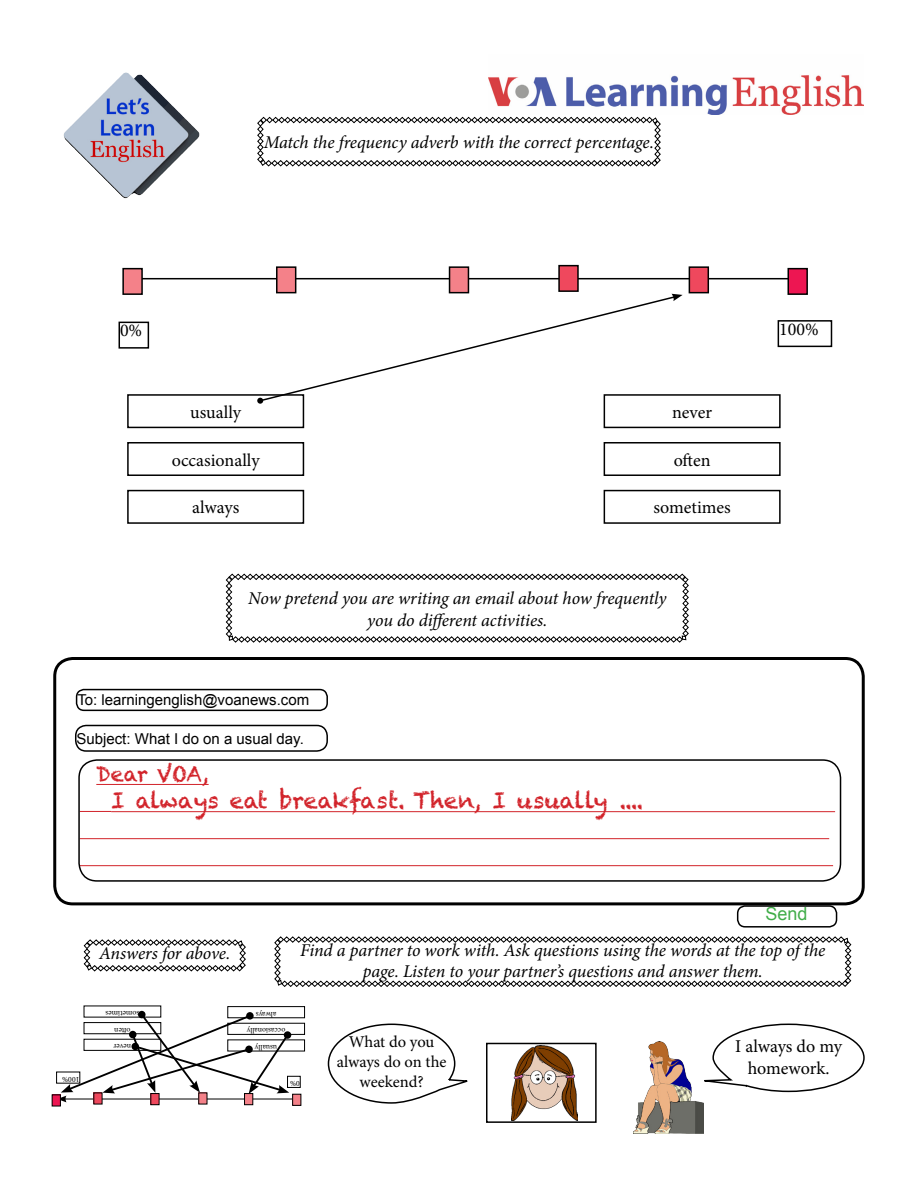
<style>
.page{position:relative;width:918px;height:1188px;background:#fff}
.page>*{position:absolute;margin:0;border:0;box-sizing:border-box;transform-origin:0 0}
.t1{font:22.5px "Chalkduster";color:#d2232a}
.t2{font:21px "Chalkduster";letter-spacing:-.025em;color:#d2232a}
.t3{font:italic 18px/21.6px "Minion Pro";letter-spacing:-.01em;color:#000;text-align:center}
.t4{font:18px/21.6px "Minion Pro";color:#000;text-align:center}
.t5{font:18px "Arial";color:#41ad49}
.t6{font:16.5px/19.8px "Minion Pro";letter-spacing:-.005em;color:#000;text-align:center}
.t7{font:15px "Arial";color:#000}
.t8{font:7.8px/16.6px "Minion Pro";color:#000;text-align:center}
</style>
<div class="page">
<img style="left:63px;top:72px;width:137px;height:127px">
<img style="left:489px;top:75px;width:375px;height:39px">
<svg style="left:257px;top:117px;width:404px;height:50px"></svg>
<svg style="left:226px;top:573px;width:463px;height:70px"></svg>
<div style="left:53px;top:657px;width:812px;height:248px;border:3px solid #000;border-radius:18px"></div>
<div style="left:76px;top:689px;width:252px;height:22px;border:2px solid #000;border-radius:8px"></div>
<div style="left:737px;top:905px;width:100px;height:23px;border:2px solid #000;border-radius:8px"></div>
<svg style="left:84px;top:939px;width:162px;height:33px"></svg>
<img style="left:633px;top:1042px;width:70px;height:92px">
<svg style="left:274px;top:936px;width:577px;height:51px"></svg>
<svg style="left:327px;top:1023px;width:141px;height:81px"></svg>
<svg style="left:685px;top:1023px;width:180px;height:70px"></svg>
<hr style="left:133px;top:278px;width:660px;height:1px;background:#000">
<div style="left:788px;top:269px;width:19px;height:25px;background:#ed1652"></div>
<div style="left:788px;top:268px;width:20px;height:27px;border:2px solid #000"></div>
<div style="left:559px;top:266px;width:19px;height:25px;background:#ef485d"></div>
<div style="left:558px;top:265px;width:21px;height:27px;border:2px solid #000"></div>
<div style="left:123px;top:269px;width:19px;height:25px;background:#f48189"></div>
<div style="left:122px;top:268px;width:21px;height:27px;border:2px solid #000"></div>
<div style="left:778px;top:320px;width:54px;height:27px;border:2px solid #000"></div>
<div style="left:119px;top:322px;width:30px;height:27px;border:2px solid #000"></div>
<div style="left:450px;top:267px;width:18px;height:26px;background:#f48189"></div>
<div style="left:449px;top:266px;width:20px;height:27px;border:2px solid #000"></div>
<div style="left:689px;top:267px;width:19px;height:26px;background:#ef485d"></div>
<div style="left:689px;top:266px;width:20px;height:27px;border:2px solid #000"></div>
<div style="left:277px;top:267px;width:19px;height:26px;background:#f48189"></div>
<div style="left:276px;top:266px;width:20px;height:27px;border:2px solid #000"></div>
<div style="left:127px;top:394px;width:177px;height:34px;border:2px solid #000"></div>
<div style="left:127px;top:490px;width:177px;height:34px;border:2px solid #000"></div>
<div style="left:127px;top:442px;width:177px;height:34px;border:2px solid #000"></div>
<div style="left:604px;top:394px;width:177px;height:34px;border:2px solid #000"></div>
<div style="left:604px;top:442px;width:177px;height:34px;border:2px solid #000"></div>
<div style="left:604px;top:490px;width:177px;height:34px;border:2px solid #000"></div>
<div style="left:227px;top:1040px;width:78px;height:11px;border:1px solid #000"></div>
<div style="left:227px;top:1006px;width:78px;height:12px;border:1px solid #000"></div>
<div style="left:227px;top:1023px;width:78px;height:12px;border:1px solid #000"></div>
<div style="left:52px;top:1095px;width:8px;height:11px;background:#ed1652"></div>
<div style="left:151px;top:1094px;width:8px;height:11px;background:#ef485d"></div>
<div style="left:150px;top:1093px;width:9px;height:12px;border:1px solid #000"></div>
<div style="left:293px;top:1094px;width:8px;height:11px;background:#f48189"></div>
<div style="left:292px;top:1094px;width:9px;height:12px;border:1px solid #000"></div>
<div style="left:56px;top:1072px;width:24px;height:11px;border:1px solid #000"></div>
<div style="left:287px;top:1076px;width:14px;height:12px;border:1px solid #000"></div>
<div style="left:198px;top:1093px;width:9px;height:11px;border:1px solid #000"></div>
<div style="left:245px;top:1094px;width:8px;height:11px;background:#f48189"></div>
<div style="left:244px;top:1093px;width:9px;height:12px;border:1px solid #000"></div>
<svg style="left:57px;top:1012px;width:240px;height:90px"></svg>
<div style="left:75px;top:725px;width:253px;height:27px;border:2px solid #000;border-radius:10px"></div>
<hr style="left:96px;top:784px;width:113px;height:1px;background:#d2232a">
<hr style="left:80px;top:811px;width:31px;height:1px;background:#d2232a">
<hr style="left:111px;top:811px;width:724px;height:1px;background:#d2232a">
<hr style="left:80px;top:838px;width:749px;height:1px;background:#d2232a">
<hr style="left:80px;top:865px;width:753px;height:1px;background:#d2232a">
<div style="left:78px;top:759px;width:763px;height:123px;border:2px solid #000;border-radius:18px"></div>
<div style="left:486px;top:1043px;width:111px;height:80px;border:2px solid #000"></div>
<img style="left:512px;top:1046px;width:65px;height:74px">
<svg style="left:258px;top:297px;width:418px;height:106px"></svg>
<svg style="left:257px;top:398px;width:6px;height:6px"></svg>
<svg style="left:671px;top:294px;width:12px;height:7px"></svg>
<p class="t3" style="left:264px;top:132px;width:392px">Match the frequency adverb with the correct percentage.</p>
<p class="t4" style="left:120px;top:320px;width:24px">0%</p>
<p class="t4" style="left:779px;top:318px;width:41px">100%</p>
<p class="t4" style="left:190px;top:401px;width:52px">usually</p>
<p class="t4" style="left:172px;top:449px;width:89px">occasionally</p>
<p class="t4" style="left:192px;top:497px;width:49px">always</p>
<p class="t4" style="left:672px;top:401px;width:42px">never</p>
<p class="t4" style="left:674px;top:449px;width:38px">often</p>
<p class="t4" style="left:653px;top:497px;width:79px">sometimes</p>
<p class="t3" style="left:248px;top:587px;width:419px">Now pretend you are writing an email about how frequently you do different activities.</p>
<p class="t7" style="left:77px;top:690px;width:233px">To: learningenglish@voanews.com</p>
<p class="t7" style="left:76px;top:729px;width:229px">Subject: What I do on a usual day.</p>
<p class="t2" style="left:96px;top:762px;width:114px">Dear VOA,</p>
<p class="t1" style="left:111px;top:787px;width:534px">I always eat breakfast. Then, I usually ....</p>
<p class="t5" style="left:765px;top:902px;width:44px">Send</p>
<p class="t8" style="left:80px;top:1088px;width:19px;rotate:-180deg">100%</p>
<p class="t3" style="left:99px;top:942px;width:133px">Answers for above.</p>
<p class="t3" style="left:300px;top:939px;width:527px">Find a partner to work with. Ask questions using the words at the top of the page. Listen to your partner’s questions and answer them.</p>
<p class="t8" style="left:139px;top:1055px;width:35px;rotate:-180deg">never often sometimes</p>
<p class="t8" style="left:276px;top:1022px;width:22px;rotate:-180deg">always</p>
<p class="t8" style="left:285px;top:1039px;width:40px;rotate:-180deg">occasionally</p>
<p class="t8" style="left:277px;top:1056px;width:24px;rotate:-180deg">usually</p>
<p class="t8" style="left:300px;top:1092px;width:11px;rotate:-180deg">0%</p>
<p class="t6" style="left:337px;top:1032px;width:111px">What do you always do on the weekend?</p>
<p class="t4" style="left:735px;top:1036px;width:108px">I always do my homework.</p>
</div>
